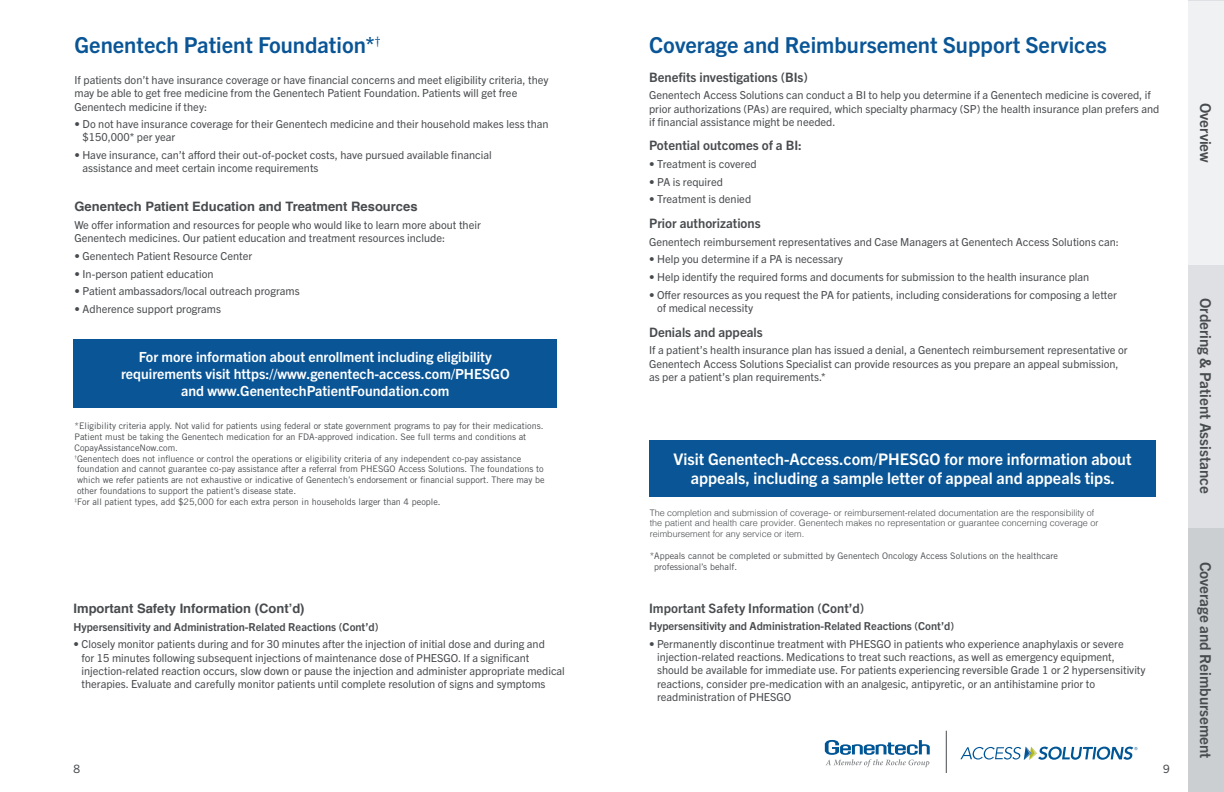
<style>
.page{position:relative;width:1224px;height:792px;background:#fff}
.page>*{position:absolute;margin:0;border:0;box-sizing:border-box;transform-origin:0 0}
.t1{font:700 22px "Trade Gothic Next LT Pro";color:#095596}
.t2{font:700 16px/19.2px "Trade Gothic Next LT Pro";color:#fff;text-align:center}
.t3{font:700 15px "Trade Gothic Next LT Pro";color:#484b4e}
.t4{font:700 14px/16.8px "Trade Gothic Next LT Pro";color:#fff;text-align:center}
.t5{font:700 13px "Trade Gothic Next LT Pro";color:#484b4e}
.t6{font:700 13px "Helvetica";color:#484b4e}
.t7{font:11.5px "Trade Gothic Next LT Pro";color:#484b4e}
.t8{font:11px/13.2px "Trade Gothic Next LT Pro";color:#484b4e}
.t9{font:700 11px "Trade Gothic Next LT Pro";color:#484b4e}
.t10{font:9px/10.8px "Trade Gothic LT Std";color:#484b4e}
.t11{font:300 9px/10.8px "Helvetica";color:#484b4e}
</style>
<div class="page">
<div style="left:650px;top:441px;width:506px;height:56px;background:#095596"></div>
<svg style="left:960px;top:747px;width:177px;height:13px"></svg>
<svg style="left:825px;top:740px;width:105px;height:27px"></svg>
<hr style="left:946px;top:731px;width:1px;height:42px;background:#484b4e">
<div style="left:1188px;top:0;width:36px;height:792px;background:#cccfd2"></div>
<div style="left:1188px;top:0;width:36px;height:528px;background:#dee0e3"></div>
<div style="left:1188px;top:1px;width:36px;height:264px;background:#eff1f2"></div>
<div style="left:73px;top:340px;width:484px;height:68px;background:#095596"></div>
<h1 class="t1" style="left:75px;top:30px;width:308px">Genentech Patient Foundation*<sup>†</sup></h1>
<p class="t8" style="left:75px;top:73px;width:476px">If patients don’t have insurance coverage or have financial concerns and meet eligibility criteria, they may be able to get free medicine from the Genentech Patient Foundation. Patients will get free<br>Genentech medicine if they:</p>
<p class="t8" style="left:83px;top:117px;width:468px;text-indent:-8px">• Do not have insurance coverage for their Genentech medicine and their household makes less than $150,000* per year</p>
<p class="t8" style="left:83px;top:148px;width:411px;text-indent:-8px">• Have insurance, can’t afford their out-of-pocket costs, have pursued available financial assistance and meet certain income requirements</p>
<p class="t6" style="left:75px;top:196px;width:345px">Genentech Patient Education and Treatment Resources</p>
<p class="t8" style="left:75px;top:218px;width:408px">We offer information and resources for people who would like to learn more about their<br>Genentech medicines. Our patient education and treatment resources include:</p>
<p class="t8" style="left:75px;top:249px;width:179px">• Genentech Patient Resource Center</p>
<p class="t8" style="left:75px;top:266px;width:141px">• In-person patient education</p>
<p class="t8" style="left:75px;top:284px;width:227px">• Patient ambassadors/local outreach programs</p>
<p class="t8" style="left:75px;top:302px;width:148px">• Adherence support programs</p>
<p class="t4" style="left:121px;top:348px;width:390px">For more information about enrollment including eligibility requirements visit https://www.genentech-access.com/PHESGO and www.GenentechPatientFoundation.com</p>
<p class="t10" style="left:75px;top:421px;width:472px">*Eligibility criteria apply. Not valid for patients using federal or state government programs to pay for their medications.<br>Patient must be taking the Genentech medication for an FDA-approved indication. See full terms and conditions at CopayAssistanceNow.com.<br><sup>†</sup>Genentech does not influence or control the operations or eligibility criteria of any independent co-pay assistance foundation and cannot guarantee co-pay assistance after a referral from PHESGO Access Solutions. The foundations to which we refer patients are not exhaustive or indicative of Genentech’s endorsement or financial support. There may be other foundations to support the patient’s disease state.<br><sup>‡</sup>For all patient types, add $25,000 for each extra person in households larger than 4 people.</p>
<p class="t6" style="left:74px;top:598px;width:233px">Important Safety Information (Cont’d)</p>
<p class="t9" style="left:74px;top:619px;width:307px">Hypersensitivity and Administration-Related Reactions (Cont’d)</p>
<p class="t8" style="left:82px;top:637px;width:485px;text-indent:-8px">• Closely monitor patients during and for 30 minutes after the injection of initial dose and during and<br>for 15 minutes following subsequent injections of maintenance dose of PHESGO. If a significant injection-related reaction occurs, slow down or pause the injection and administer appropriate medical therapies. Evaluate and carefully monitor patients until complete resolution of signs and symptoms</p>
<h1 class="t1" style="left:649px;top:30px;width:459px">Coverage and Reimbursement Support Services</h1>
<p class="t5" style="left:649px;top:68px;width:160px">Benefits investigations (BIs)</p>
<p class="t8" style="left:649px;top:88px;width:512px">Genentech Access Solutions can conduct a BI to help you determine if a Genentech medicine is covered, if prior authorizations (PAs) are required, which specialty pharmacy (SP) the health insurance plan prefers and if financial assistance might be needed.</p>
<p class="t5" style="left:649px;top:137px;width:154px">Potential outcomes of a BI:</p>
<p class="t8" style="left:649px;top:157px;width:109px">• Treatment is covered</p>
<p class="t8" style="left:649px;top:174px;width:75px">• PA is required</p>
<p class="t8" style="left:649px;top:192px;width:104px">• Treatment is denied</p>
<p class="t5" style="left:649px;top:214px;width:113px">Prior authorizations</p>
<p class="t8" style="left:649px;top:234px;width:471px">Genentech reimbursement representatives and Case Managers at Genentech Access Solutions can:</p>
<p class="t8" style="left:649px;top:252px;width:195px">• Help you determine if a PA is necessary</p>
<p class="t8" style="left:649px;top:270px;width:442px">• Help identify the required forms and documents for submission to the health insurance plan</p>
<p class="t8" style="left:657px;top:288px;width:461px;text-indent:-8px">• Offer resources as you request the PA for patients, including considerations for composing a letter of medical necessity</p>
<p class="t5" style="left:649px;top:323px;width:115px">Denials and appeals</p>
<p class="t8" style="left:649px;top:343px;width:480px">If a patient’s health insurance plan has issued a denial, a Genentech reimbursement representative or<br>Genentech Access Solutions Specialist can provide resources as you prepare an appeal submission, as per a patient’s plan requirements.*</p>
<h2 class="t2" style="left:674px;top:449px;width:459px">Visit Genentech-Access.com/PHESGO for more information about appeals, including a sample letter of appeal and appeals tips.</h2>
<p class="t11" style="left:650px;top:506px;width:450px">The completion and submission of coverage- or reimbursement-related documentation are the responsibility of the patient and health care provider. Genentech makes no representation or guarantee concerning coverage or reimbursement for any service or item.</p>
<p class="t10" style="left:654px;top:550px;width:405px;text-indent:-4px">*Appeals cannot be completed or submitted by Genentech Oncology Access Solutions on the healthcare professional’s behalf.</p>
<p class="t5" style="left:649px;top:599px;width:217px">Important Safety Information (Cont’d)</p>
<p class="t9" style="left:649px;top:619px;width:307px">Hypersensitivity and Administration-Related Reactions (Cont’d)</p>
<p class="t8" style="left:657px;top:637px;width:490px;text-indent:-8px">• Permanently discontinue treatment with PHESGO in patients who experience anaphylaxis or severe injection-related reactions. Medications to treat such reactions, as well as emergency equipment, should be available for immediate use. For patients experiencing reversible Grade 1 or 2 hypersensitivity reactions, consider pre-medication with an analgesic, antipyretic, or an antihistamine prior to readministration of PHESGO</p>
<p class="t7" style="left:73px;top:761px;width:8px">8</p>
<p class="t7" style="left:1163px;top:761px;width:8px">9</p>
<h3 class="t3" style="left:1216px;top:103px;width:62px;rotate:90deg">Overview</h3>
<h3 class="t3" style="left:1216px;top:298px;width:197px;rotate:90deg">Ordering &amp; Patient Assistance</h3>
<h3 class="t3" style="left:1216px;top:562px;width:198px;rotate:90deg">Coverage and Reimbursement</h3>
</div>
